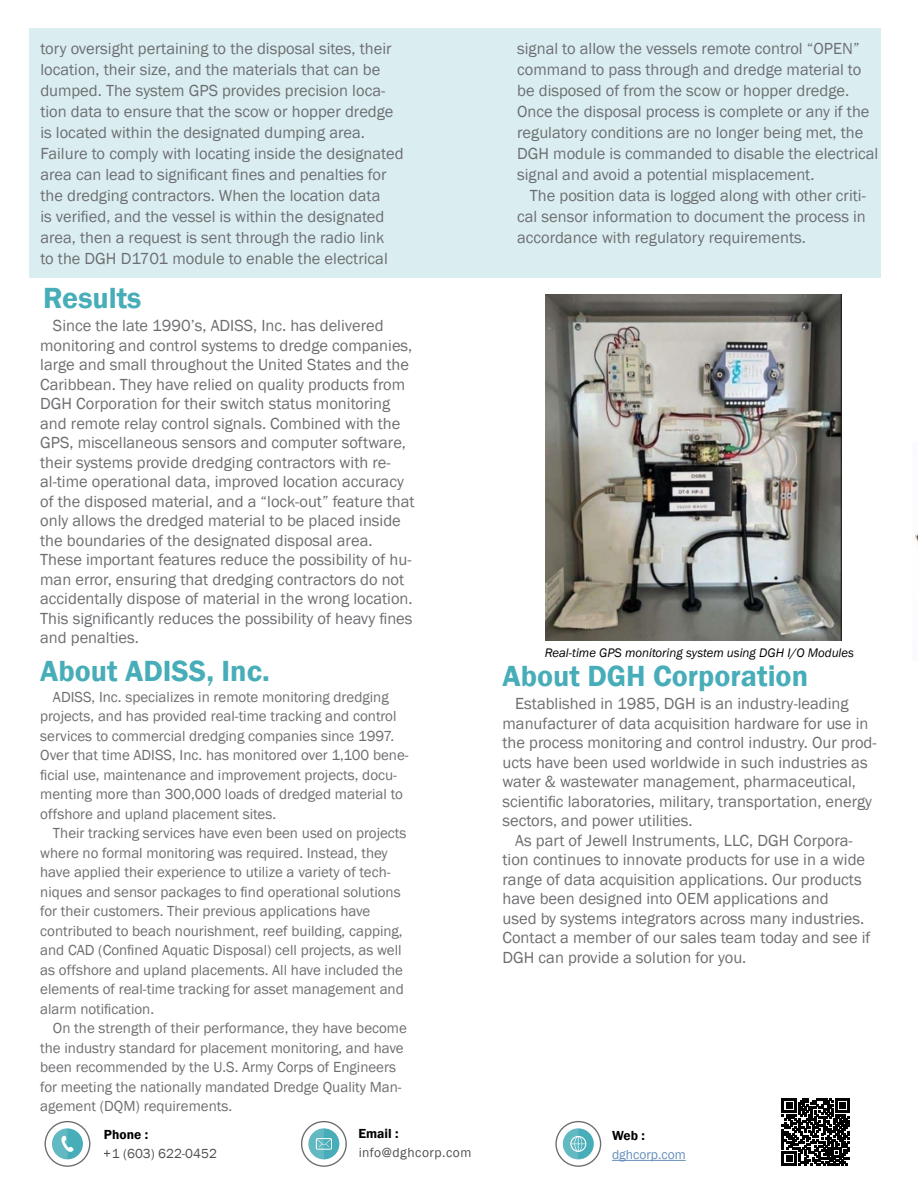
<style>
.page{position:relative;width:918px;height:1188px;background:#fff}
.page>*{position:absolute;margin:0;border:0;box-sizing:border-box;transform-origin:0 0}
.t1{font:600 30px "Franklin Gothic";color:#47adb8}
.t2{font:16.5px/19.5px "Franklin Gothic";color:#6d6e71}
.t3{font:15px/19.5px "Franklin Gothic";color:#6d6e71}
.t4{font:600 13.5px "Franklin Gothic";color:#000}
.t5{font:13.5px "Franklin Gothic";letter-spacing:.035em;color:#000}
.t6{font:13.5px "Franklin Gothic";color:#000}
.t7{font:13.5px "Franklin Gothic";color:#215e9e}
.t8{font:italic 12.75px "Franklin Gothic";color:#000}
</style>
<div class="page">
<svg style="left:45px;top:1121px;width:45px;height:46px"></svg>
<svg style="left:555px;top:1121px;width:46px;height:46px"></svg>
<svg style="left:301px;top:1121px;width:46px;height:46px"></svg>
<hr style="left:612px;top:1160px;width:74px;height:1px;background:#215e9e">
<svg style="left:782px;top:1098px;width:68px;height:68px"></svg>
<img style="left:914px;top:532px;width:4px;height:13px">
<div style="left:29px;top:28px;width:851px;height:250px;background:#daeef1"></div>
<img style="left:545px;top:295px;width:296px;height:346px">
<p class="t2" style="left:40px;top:39px;width:365px;line-height:21px">tory oversight pertaining to the disposal sites, their location, their size, and the materials that can be dumped. The system GPS provides precision loca&shy;tion data to ensure that the scow or hopper dredge is located within the designated dumping area.<br>Failure to comply with locating inside the designated area can lead to significant fines and penalties for the dredging contractors. When the location data<br>is verified, and the vessel is within the designated area, then a request is sent through the radio link<br>to the DGH D1701 module to enable the electrical</p>
<p class="t2" style="left:517px;top:39px;width:363px;line-height:21px">signal to allow the vessels remote control “OPEN” command to pass through and dredge material to be disposed of from the scow or hopper dredge.<br>Once the disposal process is complete or any if the regulatory conditions are no longer being met, the DGH module is commanded to disable the electrical signal and avoid a potential misplacement.</p>
<p class="t2" style="left:517px;top:186px;width:350px;line-height:21px;text-align:justify;text-indent:13px">The position data is logged along with other criti&shy;cal sensor information to document the process in accordance with regulatory requirements.</p>
<h1 class="t1" style="left:43px;top:288px;width:100px">Results</h1>
<p class="t2" style="left:40px;top:318px;width:376px;text-indent:13px">Since the late 1990’s, ADISS, Inc. has delivered monitoring and control systems to dredge companies, large and small throughout the United States and the Caribbean. They have relied on quality products from DGH Corporation for their switch status monitoring and remote relay control signals. Combined with the GPS, miscellaneous sensors and computer software, their systems provide dredging contractors with re&shy;al-time operational data, improved location accuracy of the disposed material, and a “lock-out” feature that only allows the dredged material to be placed inside the boundaries of the designated disposal area.<br>These important features reduce the possibility of hu&shy;man error, ensuring that dredging contractors do not accidentally dispose of material in the wrong location.<br>This significantly reduces the possibility of heavy fines and penalties.</p>
<h1 class="t1" style="left:40px;top:661px;width:231px">About ADISS, Inc.</h1>
<p class="t3" style="left:40px;top:688px;width:370px;text-indent:13px">ADISS, Inc. specializes in remote monitoring dredging projects, and has provided real-time tracking and control services to commercial dredging companies since 1997.<br>Over that time ADISS, Inc. has monitored over 1,100 bene&shy;ficial use, maintenance and improvement projects, docu&shy;menting more than 300,000 loads of dredged material to offshore and upland placement sites.</p>
<p class="t3" style="left:40px;top:825px;width:368px;text-indent:13px">Their tracking services have even been used on projects where no formal monitoring was required. Instead, they have applied their experience to utilize a variety of tech&shy;niques and sensor packages to find operational solutions for their customers. Their previous applications have contributed to beach nourishment, reef building, capping, and CAD (Confined Aquatic Disposal) cell projects, as well as offshore and upland placements. All have included the elements of real-time tracking for asset management and alarm notification.</p>
<p class="t3" style="left:40px;top:1020px;width:368px;text-indent:13px">On the strength of their performance, they have become the industry standard for placement monitoring, and have been recommended by the U.S. Army Corps of Engineers for meeting the nationally mandated Dredge Quality Man&shy;agement (DQM) requirements.</p>
<p class="t4" style="left:104px;top:1130px;width:46px">Phone :</p>
<p class="t6" style="left:104px;top:1149px;width:114px">+1 (603) 622-0452</p>
<p class="t4" style="left:358px;top:1129px;width:42px">Email :</p>
<p class="t5" style="left:358px;top:1148px;width:115px">info@dghcorp.com</p>
<p class="t8" style="left:545px;top:649px;width:311px">Real-time GPS monitoring system using DGH I/O Modules</p>
<h1 class="t1" style="left:503px;top:666px;width:307px">About DGH Corporation</h1>
<p class="t2" style="left:503px;top:695px;width:376px;text-indent:13px">Established in 1985, DGH is an industry-leading manufacturer of data acquisition hardware for use in the process monitoring and control industry. Our prod&shy;ucts have been used worldwide in such industries as water &amp; wastewater management, pharmaceutical, scientific laboratories, military, transportation, energy sectors, and power utilities.</p>
<p class="t2" style="left:503px;top:832px;width:370px;text-indent:13px">As part of Jewell Instruments, LLC, DGH Corpora&shy;tion continues to innovate products for use in a wide range of data acquisition applications. Our products have been designed into OEM applications and<br>used by systems integrators across many industries.<br>Contact a member of our sales team today and see if DGH can provide a solution for you.</p>
<p class="t4" style="left:612px;top:1131px;width:34px">Web :</p>
<p class="t7" style="left:612px;top:1150px;width:75px">dghcorp.com</p>
</div>
